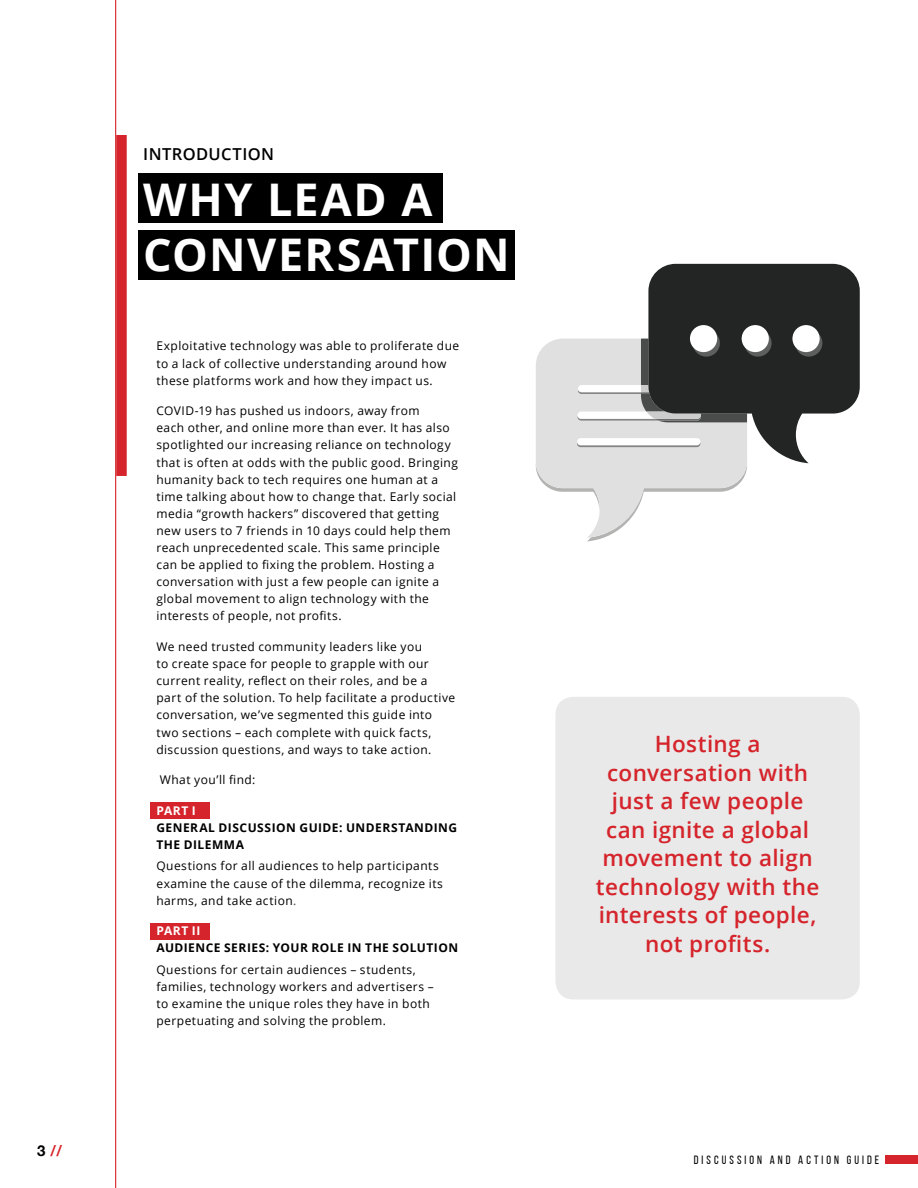
<style>
.page{position:relative;width:918px;height:1188px;background:#fff}
.page>*{position:absolute;margin:0;border:0;box-sizing:border-box;transform-origin:0 0}
.t1{font:700 45px "Open Sans";letter-spacing:.035em;color:#fff}
.t2{font:600 22.5px/28.5px "Open Sans";letter-spacing:.02em;color:#d5242b;text-align:center}
.t3{font:600 16.5px "Open Sans";letter-spacing:.025em;color:#000}
.t4{font:700 15px "Helvetica Neue";color:#d5242b}
.t5{font:12px/17.1px "Open Sans";letter-spacing:.035em;color:#000}
.t6{font:700 12px "Open Sans";letter-spacing:.04em;color:#000}
.t7{font:12px "Bebas Neue";letter-spacing:.255em;color:#000}
.t8{font:700 12px "Open Sans";letter-spacing:.045em;color:#fff}
.s1{color:#000}
.s2{color:#48484a}
</style>
<div class="page">
<div style="left:885px;top:1155px;width:33px;height:9px;background:#d5242b"></div>
<div style="left:555px;top:697px;width:305px;height:302px;background:#e9e9e9;border-radius:18px"></div>
<div style="left:150px;top:802px;width:60px;height:17px;background:#d5242b"></div>
<div style="left:150px;top:924px;width:60px;height:16px;background:#d5242b"></div>
<hr style="left:115px;top:0;width:1px;height:1188px;background:#d5242b">
<div style="left:116px;top:135px;width:11px;height:341px;background:#d5242b"></div>
<svg style="left:536px;top:264px;width:324px;height:277px"></svg>
<svg style="left:693px;top:330px;width:27px;height:27px"></svg>
<svg style="left:744px;top:330px;width:28px;height:27px"></svg>
<svg style="left:795px;top:330px;width:27px;height:27px"></svg>
<div style="left:690px;top:325px;width:27px;height:27px;background:#fff;border-radius:50%"></div>
<div style="left:742px;top:325px;width:27px;height:27px;background:#fff;border-radius:50%"></div>
<div style="left:792px;top:325px;width:28px;height:27px;background:#fff;border-radius:50%"></div>
<div style="left:138px;top:174px;width:304px;height:49px;background:#000"></div>
<div style="left:138px;top:230px;width:376px;height:50px;background:#000"></div>
<p class="t4" style="left:37px;top:1142px;width:26px"><span class="s1">3</span> //</p>
<h3 class="t3" style="left:143px;top:143px;width:132px">introduction</h3>
<h1 class="t1" style="left:143px;top:167px;width:181px">WHY LEAD</h1>
<h1 class="t1" style="left:401px;top:167px;width:29px">A</h1>
<h1 class="t1" style="left:143px;top:223px;width:223px">CONVERSATION</h1>
<p class="t5" style="left:156px;top:337px;width:304px">Exploitative technology was able to proliferate due to a lack of collective understanding around how these platforms work and how they impact us.</p>
<p class="t5" style="left:156px;top:402px;width:303px">COVID-19 has pushed us indoors, away from<br>each other, and online more than ever. It has also spotlighted our increasing reliance on technology that is often at odds with the public good. Bringing humanity back to tech requires one human at a time talking about how to change that. Early social media “growth hackers” discovered that getting new users to 7 friends in 10 days could help them reach unprecedented scale. This same principle can be applied to fixing the problem. Hosting a conversation with just a few people can ignite a global movement to align technology with the interests of people, not profits.</p>
<p class="t5" style="left:156px;top:638px;width:300px">We need trusted community leaders like you<br>to create space for people to grapple with our current reality, reflect on their roles, and be a part of the solution. To help facilitate a productive conversation, we’ve segmented this guide into two sections – each complete with quick facts, discussion questions, and ways to take action.</p>
<p class="t5" style="left:160px;top:771px;width:97px">What you’ll find:</p>
<p class="t8" style="left:156px;top:802px;width:41px">PART I</p>
<p class="t6" style="left:156px;top:819px;width:18px">GENE</p>
<p class="t6" style="left:190px;top:819px;width:76px">RAL DISCUSSION</p>
<p class="t6" style="left:300px;top:819px;width:57px">GUIDE: UNDE</p>
<p class="t6" style="left:382px;top:819px;width:18px">RSTANDING</p>
<p class="t6" style="left:156px;top:836px;width:88px">THE DILEMMA</p>
<p class="t5" style="left:156px;top:857px;width:288px">Questions for all audiences to help participants examine the cause of the dilemma, recognize its harms, and take action<span class="s2">.</span></p>
<p class="t8" style="left:156px;top:922px;width:45px">PART II</p>
<p class="t6" style="left:156px;top:940px;width:27px">AUDIENCE</p>
<p class="t6" style="left:224px;top:940px;width:97px">SERIES: YOUR ROLE</p>
<p class="t6" style="left:347px;top:940px;width:88px">IN THE SOLUTION</p>
<p class="t5" style="left:156px;top:961px;width:279px">Questions for certain audiences – students, families, technology workers and advertisers – to examine the unique roles they have in both perpetuating and solving the problem.</p>
<h2 class="t2" style="left:596px;top:729px;width:225px">Hosting a conversation with just a few people can ignite a global movement to align technology with the interests of people, not profits.</h2>
<p class="t7" style="left:694px;top:1153px;width:187px">DISCUSSION AND ACTION GUIDE</p>
</div>
